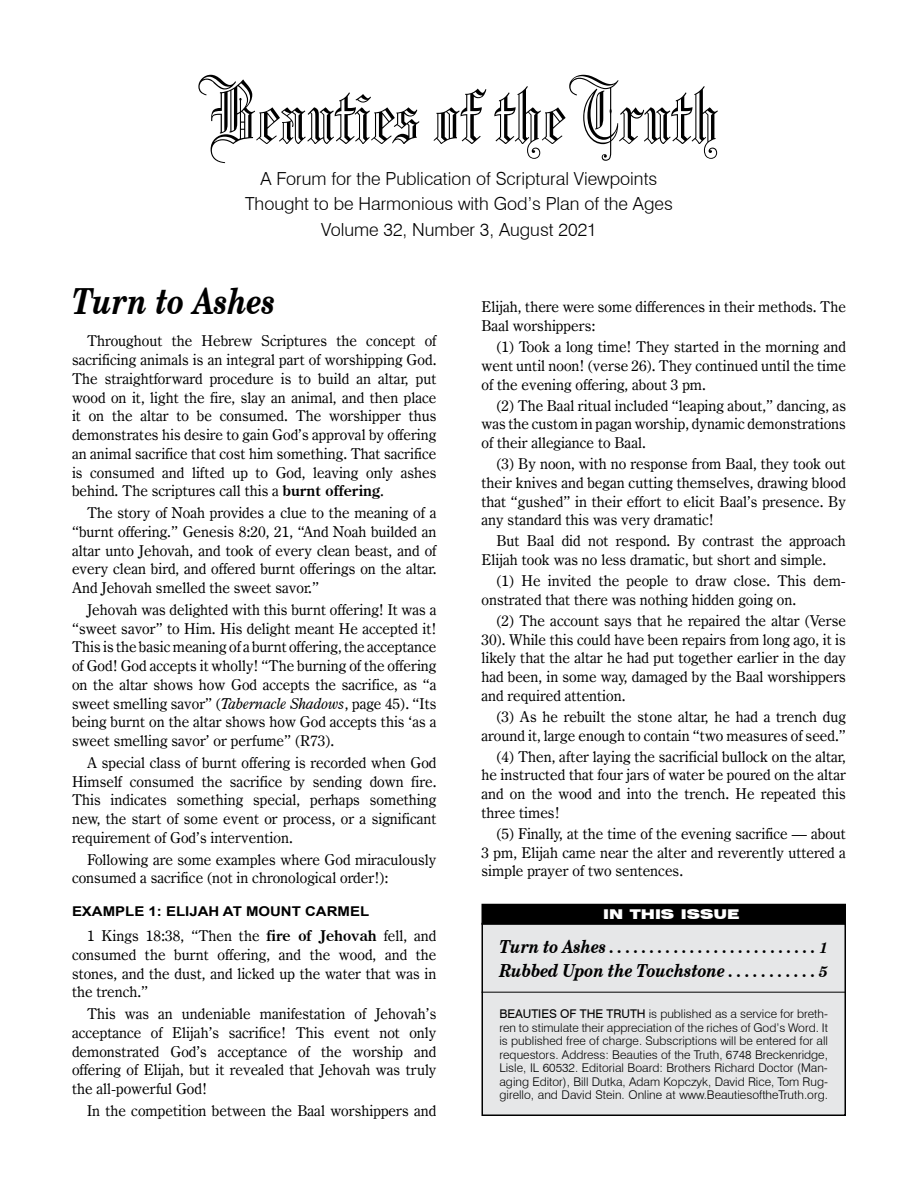
<style>
.page{position:relative;width:918px;height:1188px;background:#fff}
.page>*{position:absolute;margin:0;border:0;box-sizing:border-box;transform-origin:0 0}
.t1{font:93px "Blackletter 686 BT";color:#000}
.t2{font:italic 700 36px "Century Schoolbook BT";color:#000;scale:.8 1}
.t3{font:300 18px/25.5px "Swiss 721 BT";color:#000;text-align:center}
.t4{font:italic 700 18px "Century Schoolbook BT";color:#000;scale:.85 1}
.t5{font:15px/18.8px "Century Oldstyle BT";color:#000;text-align:justify}
.t6{font:italic 700 15px "Century Schoolbook BT";color:#000}
.t7{font:700 13.5px "Arial";color:#000;scale:1.11 1}
.t8{font:900 expanded 13.5px "Swiss 721 BT";color:#fff}
.t9{font:300 12px/13.5px "Swiss 721 BT";color:#000;text-align:justify}
.s1{font-weight:700}
.s2{font-style:italic}
.s3{font-size:18px}
.s4{font-size:15px}
.s5{font-weight:400}
</style>
<div class="page">
<div style="left:482px;top:924px;width:363px;height:191px;background:#e6e7e8"></div>
<div style="left:482px;top:923px;width:364px;height:193px;border:2px solid #000"></div>
<hr style="left:482px;top:992px;width:364px;height:1px;background:#000">
<div style="left:482px;top:904px;width:364px;height:21px;background:#000"></div>
<h1 class="t1" style="left:199px;top:57px;width:521px">Beauties of theTruth</h1>
<p class="t3" style="left:245px;top:165px;width:429px">A Forum for the Publication of Scriptural Viewpoints<br>Thought to be Harmonious with God’s Plan of the Ages<br>Volume 32, Number 3, August 2021</p>
<h2 class="t2" style="left:72px;top:279px;width:256px">Turn to Ashes</h2>
<p class="t5" style="left:72px;top:332px;width:366px;text-indent:15px">Throughout the Hebrew Scriptures the concept of sacrificing animals is an integral part of worshipping God.<br>The straightforward procedure is to build an altar, put wood on it, light the fire, slay an animal, and then place it on the altar to be consumed. The worshipper thus demonstrates his desire to gain God’s approval by offering an animal sacrifice that cost him something. That sacrifice is consumed and lifted up to God, leaving only ashes behind. The scriptures call this a <span class="s1">burnt offering</span>.</p>
<p class="t5" style="left:72px;top:503px;width:366px;text-indent:15px">The story of Noah provides a clue to the meaning of a “burnt offering.” Genesis 8:20, 21, “And Noah builded an altar unto Jehovah, and took of every clean beast, and of every clean bird, and offered burnt offerings on the altar.<br>And Jehovah smelled the sweet savor.”</p>
<p class="t5" style="left:72px;top:600px;width:366px;text-indent:15px">Jehovah was delighted with this burnt offering! It was a “sweet savor” to Him. His delight meant He accepted it!<br>This is the basic meaning of a burnt offering, the acceptance of God! God accepts it wholly! “The burning of the offering on the altar shows how God accepts the sacrifice, as “a sweet smelling savor” (<span class="s2">Tabernacle Shadows</span>, page 45). “Its being burnt on the altar shows how God accepts this ‘as a sweet smelling savor’ or perfume” (R73).</p>
<p class="t5" style="left:72px;top:753px;width:366px;text-indent:15px">A special class of burnt offering is recorded when God Himself consumed the sacrifice by sending down fire.<br>This indicates something special, perhaps something new, the start of some event or process, or a significant requirement of God’s intervention.</p>
<p class="t5" style="left:72px;top:850px;width:366px;text-indent:15px">Following are some examples where God miraculously consumed a sacrifice (not in chronological order!):</p>
<p class="t7" style="left:72px;top:902px;width:269px">EXAMPLE 1: ELIJAH AT MOUNT CARMEL</p>
<p class="t5" style="left:72px;top:926px;width:366px;text-indent:15px">1 Kings 18:38, “Then the <span class="s1">fire of Jehovah</span> fell, and consumed the burnt offering, and the wood, and the stones, and the dust, and licked up the water that was in the trench.”</p>
<p class="t5" style="left:72px;top:1004px;width:366px;text-indent:15px">This was an undeniable manifestation of Jehovah’s acceptance of Elijah’s sacrifice! This event not only demonstrated God’s acceptance of the worship and offering of Elijah, but it revealed that Jehovah was truly the all-powerful God!</p>
<p class="t5" style="left:87px;top:1101px;width:351px">In the competition between the Baal worshippers and</p>
<p class="t5" style="left:482px;top:297px;width:366px">Elijah, there were some differences in their methods. The<br>Baal worshippers:</p>
<p class="t5" style="left:482px;top:337px;width:366px;text-indent:15px">(1) Took a long time! They started in the morning and went until noon! (verse 26). They continued until the time of the evening offering, about 3 pm.</p>
<p class="t5" style="left:482px;top:396px;width:366px;text-indent:15px">(2) The Baal ritual included “leaping about,” dancing, as was the custom in pagan worship, dynamic demonstrations of their allegiance to Baal.</p>
<p class="t5" style="left:482px;top:454px;width:366px;text-indent:15px">(3) By noon, with no response from Baal, they took out their knives and began cutting themselves, drawing blood that “gushed” in their effort to elicit Baal’s presence. By any standard this was very dramatic!</p>
<p class="t5" style="left:482px;top:531px;width:366px;text-indent:15px">But Baal did not respond. By contrast the approach<br>Elijah took was no less dramatic, but short and simple.</p>
<p class="t5" style="left:482px;top:571px;width:366px;text-indent:15px">(1) He invited the people to draw close. This dem&shy;onstrated that there was nothing hidden going on.</p>
<p class="t5" style="left:482px;top:611px;width:366px;text-indent:15px">(2) The account says that he repaired the altar (Verse 30). While this could have been repairs from long ago, it is likely that the altar he had put together earlier in the day had been, in some way, damaged by the Baal worshippers and required attention.</p>
<p class="t5" style="left:482px;top:707px;width:366px;text-align:right">(3) As he rebuilt the stone altar, he had a trench dug around it, large enough to contain “two measures of seed.”</p>
<p class="t5" style="left:482px;top:747px;width:366px;text-indent:15px">(4) Then, after laying the sacrificial bullock on the altar, he instructed that four jars of water be poured on the altar and on the wood and into the trench. He repeated this three times!</p>
<p class="t5" style="left:482px;top:824px;width:366px;text-indent:15px">(5) Finally, at the time of the evening sacrifice — about 3 pm, Elijah came near the alter and reverently uttered a simple prayer of two sentences.</p>
<p class="t8" style="left:603px;top:906px;width:138px">IN THIS ISSUE</p>
<p class="t6" style="left:500px;top:938px;width:330px"><span class="s3">Turn to Ashes</span> . . . . . . . . . . . . . . . . . . . . . . . . . . 1</p>
<p class="t4" style="left:500px;top:959px;width:388px">Rubbed Upon the Touchstone <span class="s4">. . . . . . . . . . . 5</span></p>
<p class="t9" style="left:500px;top:1007px;width:330px"><span class="s5">BEAUTIES OF THE TRUTH</span> is published as a service for breth&shy;ren to stimulate their appreciation of the riches of God’s Word. It is published free of charge. Subscriptions will be entered for all requestors. Address: Beauties of the Truth, 6748 Breckenridge, Lisle, IL 60532. Editorial Board: Brothers Richard Doctor (Man&shy;aging Editor), Bill Dutka, Adam Kopczyk, David Rice, Tom Rug&shy;girello, and David Stein. Online at www.BeautiesoftheTruth.org.</p>
</div>
